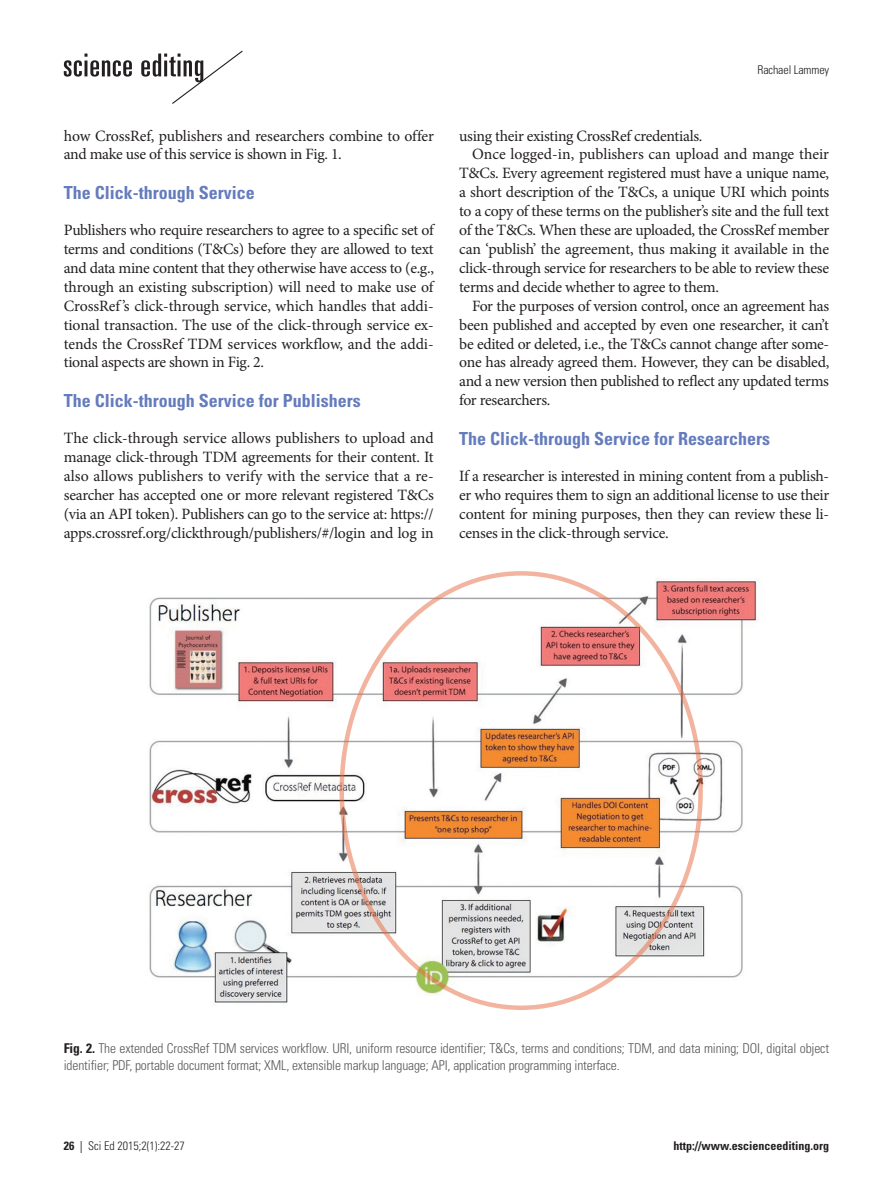
<style>
.page{position:relative;width:893px;height:1191px;background:#fff}
.page>*{position:absolute;margin:0;border:0;box-sizing:border-box;transform-origin:0 0}
.본문대제목{font:700 condensed 18px "Univers LT Std";color:#647bbd}
.본문{font:15.75px/18.9px "Minion Pro";letter-spacing:-.02em;color:#231f20;text-align:justify}
.표제목그림설명{font:300 condensed 13.5px/16.2px "Univers LT Std";letter-spacing:-.01em;color:#57585a}
.t1{font:300 condensed 12px "Univers LT Std";letter-spacing:-.01em;color:#231f20}
.t2{font:700 condensed 12px "Univers LT Std";color:#231f20}
.s1{font-weight:700;color:#231f20}
.s2{font-weight:700}
.s3{font-weight:400}
</style>
<div class="page">
<svg style="left:64px;top:50px;width:179px;height:54px"></svg>
<img style="left:148px;top:571px;width:610px;height:439px">
<p class="본문" style="left:64px;top:126px;width:372px">how CrossRef, publishers and researchers combine to offer and make use of this service is shown in Fig. 1.</p>
<p class="본문대제목" style="left:64px;top:182px;width:192px">The Click-through Service</p>
<p class="본문" style="left:64px;top:221px;width:372px">Publishers who require researchers to agree to a specific set of terms and conditions (T&amp;Cs) before they are allowed to text and data mine content that they otherwise have access to (e.g., through an existing subscription) will need to make use of CrossRef ’s click-through service, which handles that addi&shy;tional transaction. The use of the click-through service ex&shy;tends the CrossRef TDM services workflow, and the addi&shy;tional aspects are shown in Fig. 2.</p>
<p class="본문대제목" style="left:64px;top:390px;width:298px">The Click-through Service for Publishers</p>
<p class="본문" style="left:64px;top:429px;width:372px">The click-through service allows publishers to upload and manage click-through TDM agreements for their content. It also allows publishers to verify with the service that a re&shy;searcher has accepted one or more relevant registered T&amp;Cs (via an API token). Publishers can go to the service at: https:// apps.crossref.org/clickthrough/publishers/#/login and log in</p>
<p class="t1" style="left:757px;top:62px;width:73px">Rachael Lammey</p>
<p class="본문" style="left:459px;top:126px;width:245px">using their existing CrossRef credentials.</p>
<p class="본문" style="left:459px;top:145px;width:372px;text-indent:13px">Once logged-in, publishers can upload and mange their T&amp;Cs. Every agreement registered must have a unique name, a short description of the T&amp;Cs, a unique URI which points to a copy of these terms on the publisher’s site and the full text of the T&amp;Cs. When these are uploaded, the CrossRef member can ‘publish’ the agreement, thus making it available in the click-through service for researchers to be able to review these terms and decide whether to agree to them.</p>
<p class="본문" style="left:459px;top:296px;width:371px;text-indent:13px">For the purposes of version control, once an agreement has been published and accepted by even one researcher, it can’t be edited or deleted, i.e., the T&amp;Cs cannot change after some&shy;one has already agreed them. However, they can be disabled, and a new version then published to reflect any updated terms for researchers.</p>
<p class="본문대제목" style="left:459px;top:427px;width:312px">The Click-through Service for Researchers</p>
<p class="본문" style="left:459px;top:466px;width:371px">If a researcher is interested in mining content from a publish&shy;er who requires them to sign an additional license to use their content for mining purposes, then they can review these li&shy;censes in the click-through service.</p>
<p class="표제목그림설명" style="left:64px;top:1040px;width:767px"><span class="s1">Fig. 2.</span> The extended CrossRef TDM services workflow. URI, uniform resource identifier; T&amp;Cs, terms and conditions; TDM, and data mining; DOI, digital object identifier; PDF, portable document format; XML, extensible markup language; API, application programming interface.</p>
<p class="t1" style="left:64px;top:1138px;width:122px"><span class="s2">26</span> <span class="s3">|</span> Sci Ed 2015;2(1):22-27</p>
<p class="t2" style="left:674px;top:1138px;width:157px">http://www.escienceediting.org</p>
</div>
